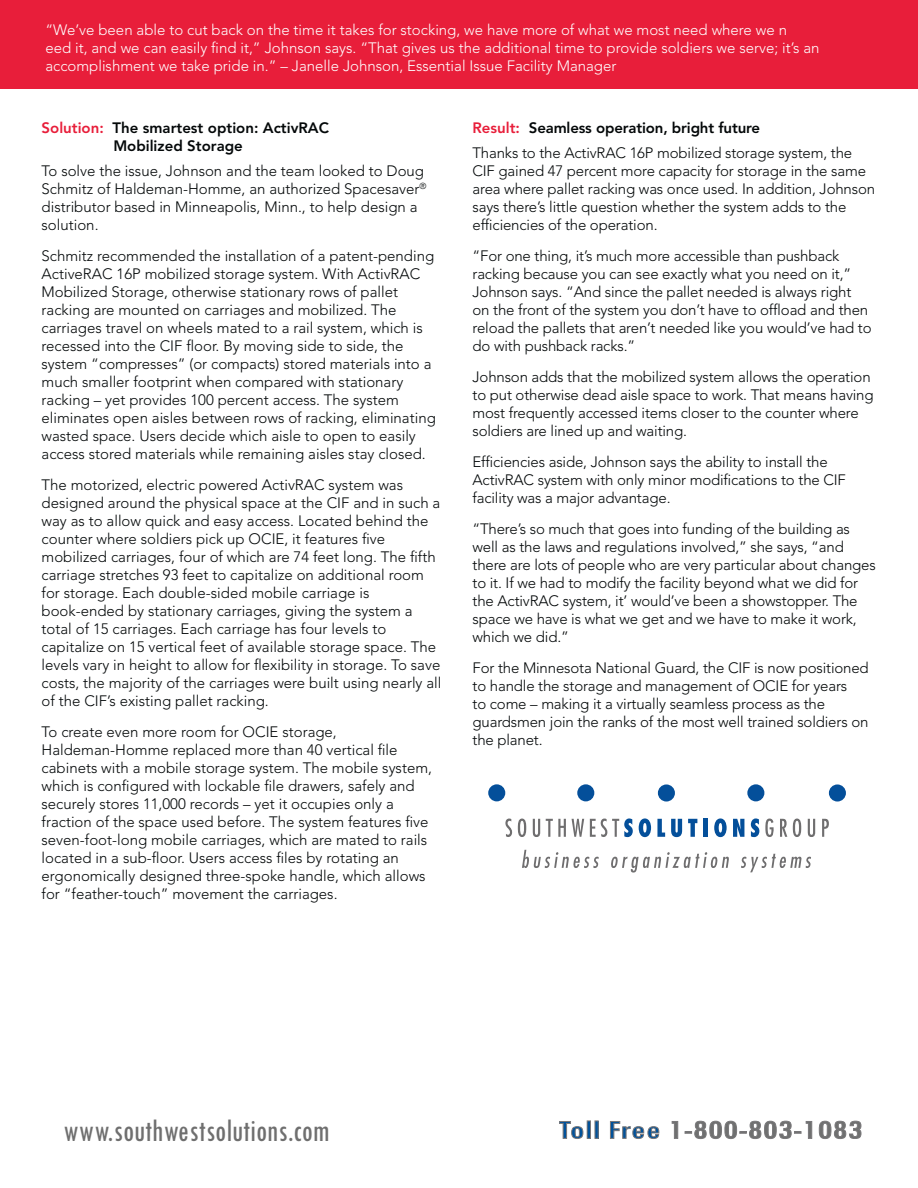
<style>
.page{position:relative;width:918px;height:1188px;background:#fff}
.page>*{position:absolute;margin:0;border:0;box-sizing:border-box;transform-origin:0 0}
.t1{font:condensed 33.3px "Tw Cen";color:#6f6f6f;scale:.92 1}
.t2{font:300 15px/18px "Avenir";color:#040809}
.t3{font:300 15px/18px "Avenir";color:#fff}
.t4{font:800 15px/18px "Avenir";color:#040809}
.t5{font:300 10.5px "Avenir";color:#040809}
.s1{color:#e81e3a}
.s2{font-weight:800;color:#e81e3a}
.s3{font-weight:800}
</style>
<div class="page">
<div style="left:0;top:0;width:918px;height:89px;background:#e81e3a"></div>
<svg style="left:522px;top:850px;width:77px;height:18px"></svg>
<svg style="left:611px;top:852px;width:118px;height:21px"></svg>
<svg style="left:741px;top:854px;width:70px;height:18px"></svg>
<svg style="left:505px;top:819px;width:7px;height:18px"></svg>
<svg style="left:518px;top:819px;width:8px;height:18px"></svg>
<svg style="left:533px;top:819px;width:7px;height:18px"></svg>
<svg style="left:546px;top:819px;width:20px;height:18px"></svg>
<svg style="left:572px;top:819px;width:12px;height:18px"></svg>
<svg style="left:590px;top:818px;width:43px;height:19px"></svg>
<svg style="left:639px;top:818px;width:12px;height:19px"></svg>
<svg style="left:657px;top:819px;width:8px;height:18px"></svg>
<svg style="left:671px;top:819px;width:11px;height:18px"></svg>
<svg style="left:688px;top:819px;width:9px;height:18px"></svg>
<div style="left:703px;top:819px;width:5px;height:18px;background:#044f9a"></div>
<svg style="left:714px;top:818px;width:13px;height:19px"></svg>
<svg style="left:733px;top:819px;width:11px;height:18px"></svg>
<svg style="left:751px;top:818px;width:8px;height:19px"></svg>
<svg style="left:765px;top:819px;width:9px;height:18px"></svg>
<svg style="left:780px;top:819px;width:7px;height:18px"></svg>
<svg style="left:793px;top:819px;width:8px;height:18px"></svg>
<svg style="left:808px;top:819px;width:7px;height:18px"></svg>
<svg style="left:822px;top:819px;width:7px;height:18px"></svg>
<div style="left:829px;top:784px;width:17px;height:18px;background:#044f9a;border-radius:50%"></div>
<div style="left:488px;top:784px;width:17px;height:17px;background:#044f9a;border-radius:50%"></div>
<div style="left:658px;top:784px;width:17px;height:18px;background:#044f9a;border-radius:50%"></div>
<div style="left:577px;top:784px;width:17px;height:17px;background:#044f9a;border-radius:50%"></div>
<div style="left:747px;top:784px;width:17px;height:17px;background:#044f9a;border-radius:50%"></div>
<svg style="left:559px;top:1121px;width:24px;height:18px"></svg>
<div style="left:587px;top:1121px;width:4px;height:18px;border:1px solid #79787a"></div>
<svg style="left:610px;top:1121px;width:49px;height:18px"></svg>
<svg style="left:672px;top:1121px;width:6px;height:18px"></svg>
<svg style="left:685px;top:1121px;width:127px;height:18px"></svg>
<svg style="left:819px;top:1121px;width:42px;height:18px"></svg>
<p class="t3" style="left:45px;top:22px;width:776px">“We’ve been able to cut back on the time it takes for stocking, we have more of what we most need where we n<br>eed it, and we can easily find it,” Johnson says. “That gives us the additional time to provide soldiers we serve; it’s an accomplishment we take pride in.” – Janelle Johnson, Essential Issue Facility Manager</p>
<p class="t4" style="left:113px;top:120px;width:217px;text-indent:-72px"><span class="s1">Solution:</span> The smartest option: ActivRAC<br>Mobilized Storage</p>
<p class="t2" style="left:42px;top:163px;width:386px">To solve the issue, Johnson and the team looked to Doug Schmitz of Haldeman-Homme, an authorized Spacesaver<sup>® </sup>distributor based in Minneapolis, Minn., to help design a solution.</p>
<p class="t2" style="left:42px;top:248px;width:396px">Schmitz recommended the installation of a patent-pending ActiveRAC 16P mobilized storage system. With ActivRAC Mobilized Storage, otherwise stationary rows of pallet racking are mounted on carriages and mobilized. The carriages travel on wheels mated to a rail system, which is recessed into the CIF floor. By moving side to side, the system “compresses” (or compacts) stored materials into a much smaller footprint when compared with stationary racking – yet provides 100 percent access. The system eliminates open aisles between rows of racking, eliminating wasted space. Users decide which aisle to open to easily access stored materials while remaining aisles stay closed.</p>
<p class="t2" style="left:42px;top:477px;width:401px">The motorized, electric powered ActivRAC system was designed around the physical space at the CIF and in such a way as to allow quick and easy access. Located behind the counter where soldiers pick up OCIE, it features five mobilized carriages, four of which are 74 feet long. The fifth carriage stretches 93 feet to capitalize on additional room for storage. Each double-sided mobile carriage is book-ended by stationary carriages, giving the system a total of 15 carriages. Each carriage has four levels to capitalize on 15 vertical feet of available storage space. The levels vary in height to allow for flexibility in storage. To save costs, the majority of the carriages were built using nearly all of the CIF’s existing pallet racking.</p>
<p class="t2" style="left:42px;top:724px;width:392px">To create even more room for OCIE storage, Haldeman-Homme replaced more than 40 vertical file cabinets with a mobile storage system. The mobile system, which is configured with lockable file drawers, safely and securely stores 11,000 records – yet it occupies only a fraction of the space used before. The system features five seven-foot-long mobile carriages, which are mated to rails located in a sub-floor. Users access files by rotating an ergonomically designed three-spoke handle, which allows for “feather-touch” movement the carriages.</p>
<p class="t2" style="left:473px;top:117px;width:381px;line-height:24.5px"><span class="s2">Result:</span> <span class="s3">Seamless operation, bright future<br></span>Thanks to the ActivRAC 16P mobilized storage system, the</p>
<p class="t2" style="left:473px;top:163px;width:404px">CIF gained 47 percent more capacity for storage in the same area where pallet racking was once used. In addition, Johnson says there’s little question whether the system adds to the efficiencies of the operation.</p>
<p class="t2" style="left:473px;top:248px;width:401px">“For one thing, it’s much more accessible than pushback racking because you can see exactly what you need on it,” Johnson says. “And since the pallet needed is always right on the front of the system you don’t have to offload and then reload the pallets that aren’t needed like you would’ve had to do with pushback racks.”</p>
<p class="t2" style="left:473px;top:369px;width:403px">Johnson adds that the mobilized system allows the operation to put otherwise dead aisle space to work. That means having most frequently accessed items closer to the counter where soldiers are lined up and waiting.</p>
<p class="t2" style="left:473px;top:454px;width:375px">Efficiencies aside, Johnson says the ability to install the<br>ActivRAC system with only minor modifications to the CIF facility was a major advantage.</p>
<p class="t2" style="left:473px;top:521px;width:405px">“There’s so much that goes into funding of the building as well as the laws and regulations involved,” she says, “and there are lots of people who are very particular about changes to it. If we had to modify the facility beyond what we did for the ActivRAC system, it’ would’ve been a showstopper. The space we have is what we get and we have to make it work, which we did.”</p>
<p class="t2" style="left:473px;top:660px;width:398px">For the Minnesota National Guard, the CIF is now positioned to handle the storage and management of OCIE for years<br>to come – making it a virtually seamless process as the guardsmen join the ranks of the most well trained soldiers on the planet.</p>
<h1 class="t1" style="left:63px;top:1110px;width:291px">www.southwestsolutions.com</h1>
<p class="t5" style="left:75px;top:1138px;width:196px">Spacesaver Corporation is a division of KI.</p>
</div>
